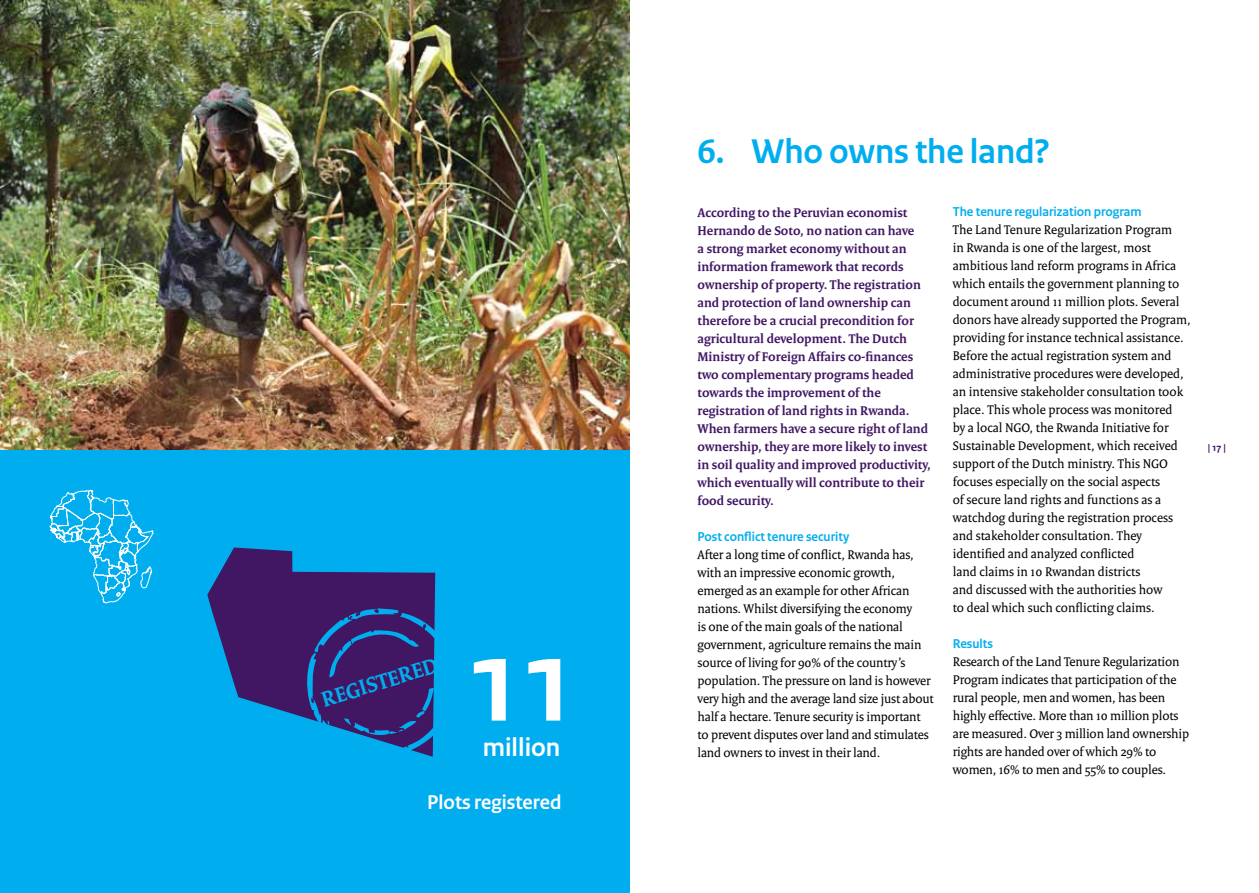
<style>
.page{position:relative;width:1259px;height:893px;background:#fff}
.page>*{position:absolute;margin:0;border:0;box-sizing:border-box;transform-origin:0 0}
.t1{font:700 124.5px "Rijksoverheid Sans";color:#fff}
.t2{font:700 36px "Rijksoverheid Sans";color:#00aeef}
.t3{font:700 27px "Rijksoverheid Sans";color:#fff}
.t4{font:700 22.8px "Rijksoverheid Serif";color:#00aeef}
.t5{font:700 21px "Rijksoverheid Sans";color:#fff}
.t6{font:13.5px/18px "Rijksoverheid Serif";color:#000}
.t7{font:700 13.5px/18px "Rijksoverheid Serif";color:#411663}
.t8{font:700 13.5px "Rijksoverheid Sans";color:#00aeef}
.t9{font:700 10.5px "Rijksoverheid Sans Text";color:#411663}
</style>
<div class="page">
<img style="left:0;top:0;width:629px;height:451px">
<div style="left:0;top:451px;width:629px;height:442px;background:#00aeef"></div>
<svg style="left:49px;top:489px;width:105px;height:115px"></svg>
<svg style="left:207px;top:547px;width:228px;height:171px;fill:#411663"></svg>
<svg style="left:306px;top:608px;width:129px;height:149px"></svg>
<h3 class="t4" style="left:318px;top:687px;width:14px;rotate:-17deg">registered</h3>
<h1 class="t1" style="left:462px;top:610px;width:120px">11</h1>
<h3 class="t3" style="left:483px;top:732px;width:79px">million</h3>
<h3 class="t5" style="left:427px;top:791px;width:136px">Plots registered</h3>
<h2 class="t2" style="left:697px;top:131px;width:354px">6. Who owns the land?</h2>
<p class="t7" style="left:697px;top:203px;width:235px">According to the Peruvian economist Hernando de Soto, no nation can have<br>a strong market economy without an information framework that records ownership of property. The registration and protection of land ownership can therefore be a crucial precondition for agricultural development. The Dutch Ministry of Foreign Affairs co-finances two complementary programs headed towards the improvement of the registration of land rights in Rwanda.<br>When farmers have a secure right of land ownership, they are more likely to invest in soil quality and improved productivity, which eventually will contribute to their food security.</p>
<p class="t8" style="left:697px;top:529px;width:153px">Post conflict tenure security</p>
<p class="t6" style="left:697px;top:545px;width:238px">After a long time of conflict, Rwanda has, with an impressive economic growth, emerged as an example for other African nations. Whilst diversifying the economy<br>is one of the main goals of the national government, agriculture remains the main source of living for 90% of the country’s population. The pressure on land is however very high and the average land size just about half a hectare. Tenure security is important to prevent disputes over land and stimulates land owners to invest in their land.</p>
<p class="t8" style="left:952px;top:204px;width:190px">The tenure regularization program</p>
<p class="t6" style="left:952px;top:221px;width:240px">The Land Tenure Regularization Program<br>in Rwanda is one of the largest, most ambitious land reform programs in Africa which entails the government planning to document around 11 million plots. Several donors have already supported the Program, providing for instance technical assistance.<br>Before the actual registration system and administrative procedures were developed, an intensive stakeholder consultation took place. This whole process was monitored<br>by a local NGO, the Rwanda Initiative for Sustainable Development, which received support of the Dutch ministry. This NGO focuses especially on the social aspects<br>of secure land rights and functions as a watchdog during the registration process and stakeholder consultation. They identified and analyzed conflicted<br>land claims in 10 Rwandan districts<br>and discussed with the authorities how<br>to deal which such conflicting claims.</p>
<p class="t8" style="left:952px;top:636px;width:42px">Results</p>
<p class="t6" style="left:952px;top:653px;width:238px">Research of the Land Tenure Regularization Program indicates that participation of the rural people, men and women, has been highly effective. More than 10 million plots are measured. Over 3 million land ownership rights are handed over of which 29% to women, 16% to men and 55% to couples.</p>
<p class="t9" style="left:1208px;top:441px;width:20px">| 17 |</p>
</div>
